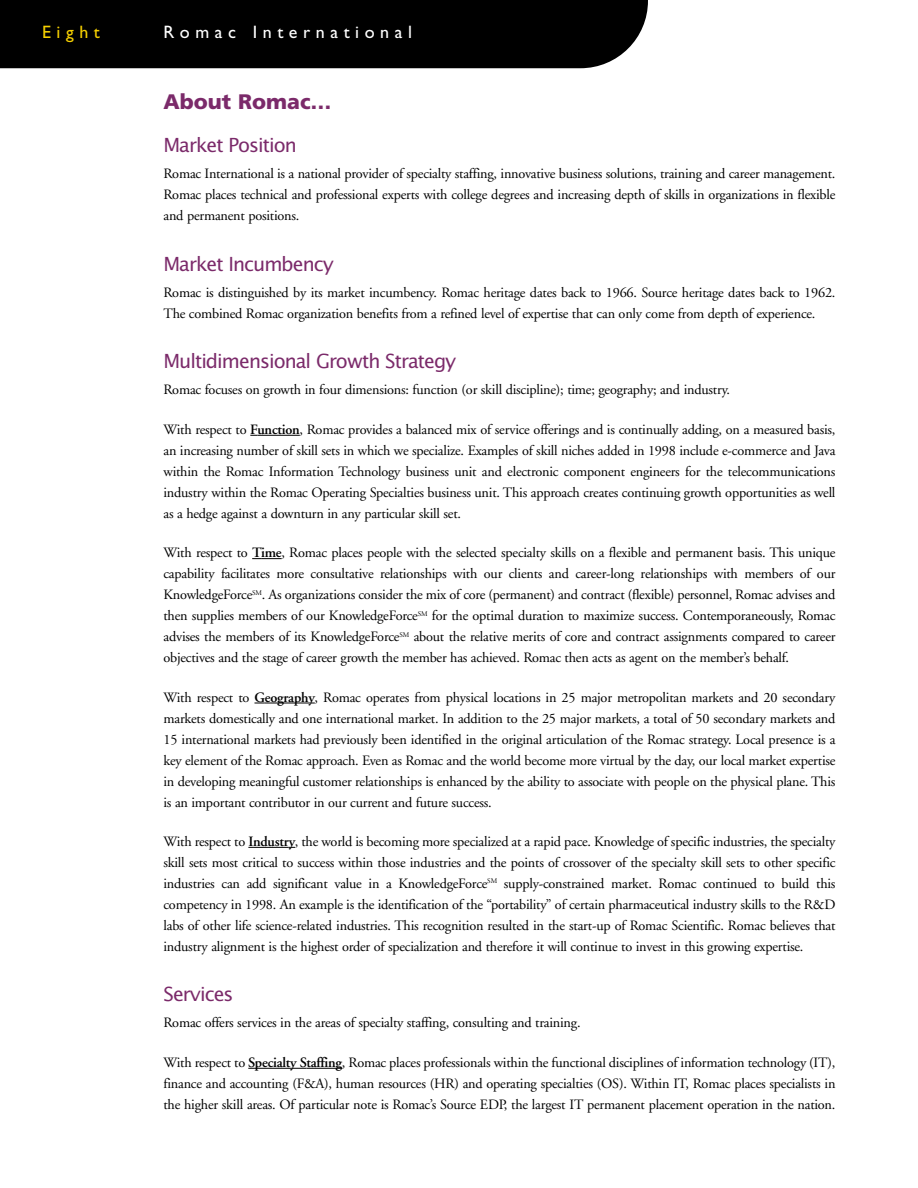
<style>
.page{position:relative;width:918px;height:1188px;background:#fff}
.page>*{position:absolute;margin:0;border:0;box-sizing:border-box;transform-origin:0 0}
.t1{font:900 21px "Frutiger";color:#7b2a6a}
.t2{font:19.5px "Lucida Sans";letter-spacing:-.05em;color:#7b2a6a}
.t3{font:18px "Gill Sans";letter-spacing:.31em;color:#fff}
.t4{font:18px "Gill Sans";letter-spacing:.31em;color:#f5cf00}
.t5{font:14.25px/21px "Adobe Garamond";letter-spacing:-.015em;color:#000;text-align:justify}
.s1{font-weight:600}
</style>
<div class="page">
<div style="left:0;top:0;width:648px;height:68px;background:#000"></div>
<hr style="left:257px;top:435px;width:43px;height:1px;background:#000">
<svg style="left:252px;top:558px;width:30px;height:1px"></svg>
<hr style="left:265px;top:703px;width:50px;height:1px;background:#000">
<hr style="left:253px;top:847px;width:36px;height:1px;background:#000">
<hr style="left:255px;top:1068px;width:51px;height:1px;background:#000">
<hr style="left:306px;top:1068px;width:36px;height:1px;background:#000">
<p class="t4" style="left:42px;top:26px;width:59px">Eight</p>
<p class="t3" style="left:164px;top:26px;width:250px">Romac International</p>
<h1 class="t1" style="left:164px;top:94px;width:170px">About Romac…</h1>
<h2 class="t2" style="left:164px;top:137px;width:135px">Market Position</h2>
<p class="t5" style="left:164px;top:165px;width:674px">Romac International is a national provider of specialty staffing, innovative business solutions, training and career management.<br>Romac places technical and professional experts with college degrees and increasing depth of skills in organizations in flexible and permanent positions.</p>
<h2 class="t2" style="left:164px;top:256px;width:172px">Market Incumbency</h2>
<p class="t5" style="left:164px;top:283px;width:673px">Romac is distinguished by its market incumbency. Romac heritage dates back to 1966. Source heritage dates back to 1962.<br>The combined Romac organization benefits from a refined level of expertise that can only come from depth of experience.</p>
<h2 class="t2" style="left:164px;top:353px;width:294px">Multidimensional Growth Strategy</h2>
<p class="t5" style="left:164px;top:381px;width:568px">Romac focuses on growth in four dimensions: function (or skill discipline); time; geography; and industry.</p>
<p class="t5" style="left:163px;top:420px;width:674px">With respect to <span class="s1">Function</span>, Romac provides a balanced mix of service offerings and is continually adding, on a measured basis, an increasing number of skill sets in which we specialize. Examples of skill niches added in 1998 include e-commerce and Java within the Romac Information Technology business unit and electronic component engineers for the telecommunications industry within the Romac Operating Specialties business unit. This approach creates continuing growth opportunities as well as a hedge against a downturn in any particular skill set.</p>
<p class="t5" style="left:163px;top:544px;width:674px">With respect to <span class="s1">Time</span>, Romac places people with the selected specialty skills on a flexible and permanent basis. This unique capability facilitates more consultative relationships with our clients and career-long relationships with members of our KnowledgeForce<sup>SM</sup>. As organizations consider the mix of core (permanent) and contract (flexible) personnel, Romac advises and then supplies members of our KnowledgeForce<sup>SM</sup> for the optimal duration to maximize success. Contemporaneously, Romac advises the members of its KnowledgeForce<sup>SM</sup> about the relative merits of core and contract assignments compared to career objectives and the stage of career growth the member has achieved. Romac then acts as agent on the member’s behalf.</p>
<p class="t5" style="left:163px;top:688px;width:674px">With respect to <span class="s1">Geography</span>, Romac operates from physical locations in 25 major metropolitan markets and 20 secondary markets domestically and one international market. In addition to the 25 major markets, a total of 50 secondary markets and 15 international markets had previously been identified in the original articulation of the Romac strategy. Local presence is a key element of the Romac approach. Even as Romac and the world become more virtual by the day, our local market expertise in developing meaningful customer relationships is enhanced by the ability to associate with people on the physical plane. This is an important contributor in our current and future success.</p>
<p class="t5" style="left:163px;top:832px;width:674px">With respect to <span class="s1">Industry</span>, the world is becoming more specialized at a rapid pace. Knowledge of specific industries, the specialty skill sets most critical to success within those industries and the points of crossover of the specialty skill sets to other specific industries can add significant value in a KnowledgeForce<sup>SM</sup> supply-constrained market. Romac continued to build this competency in 1998. An example is the identification of the “portability” of certain pharmaceutical industry skills to the R&amp;D labs of other life science-related industries. This recognition resulted in the start-up of Romac Scientific. Romac believes that industry alignment is the highest order of specialization and therefore it will continue to invest in this growing expertise.</p>
<h2 class="t2" style="left:164px;top:986px;width:72px">Services</h2>
<p class="t5" style="left:164px;top:1014px;width:419px">Romac offers services in the areas of specialty staffing, consulting and training.</p>
<p class="t5" style="left:163px;top:1053px;width:674px">With respect to <span class="s1">Specialty Staffing</span>, Romac places professionals within the functional disciplines of information technology (IT), finance and accounting (F&amp;A), human resources (HR) and operating specialties (OS). Within IT, Romac places specialists in the higher skill areas. Of particular note is Romac’s Source EDP, the largest IT permanent placement operation in the nation.</p>
</div>
